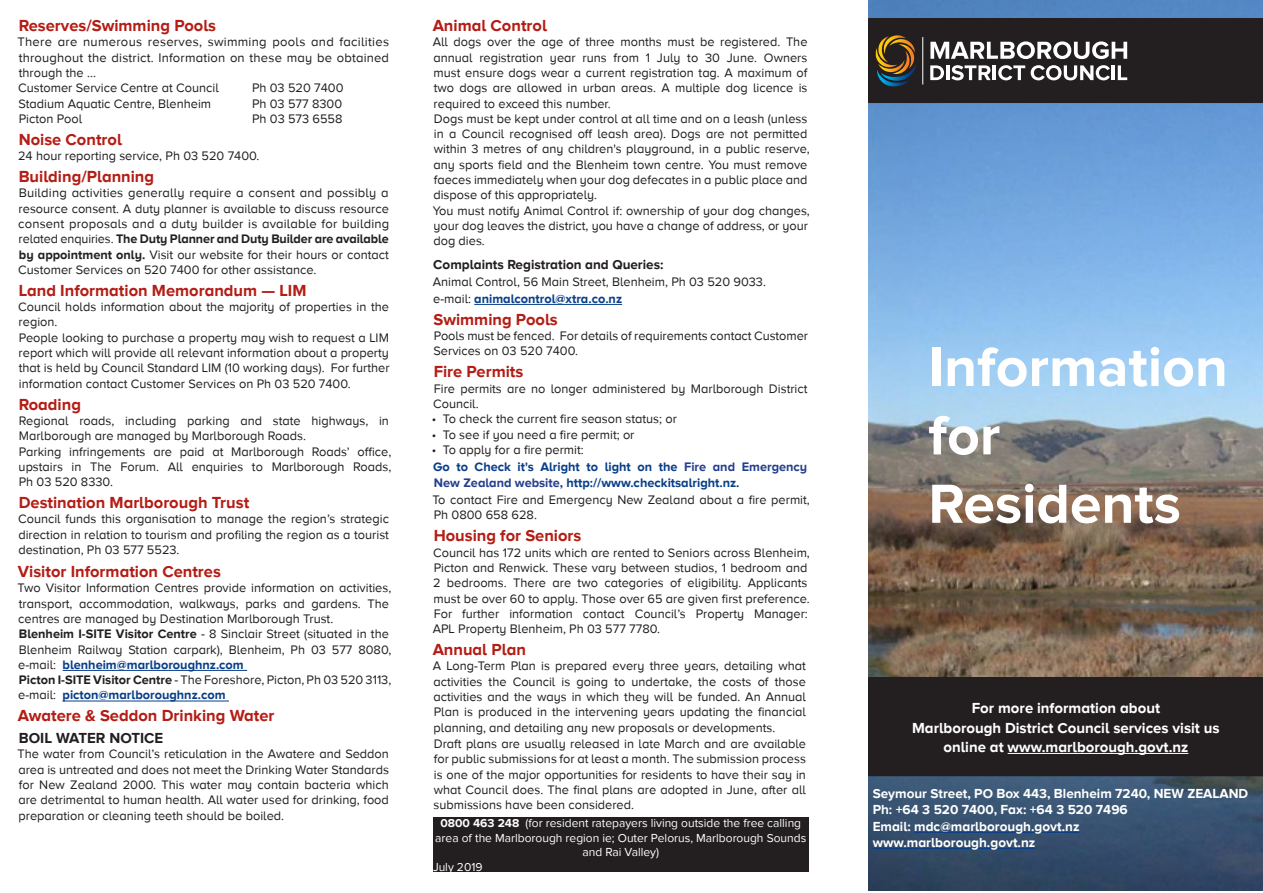
<style>
.page{position:relative;width:1263px;height:893px;background:#fff}
.page>*{position:absolute;margin:0;border:0;box-sizing:border-box;transform-origin:0 0}
.t1{font:700 57px "Proxima Nova";color:#fff}
.Heading_1{font:700 16.5px "Proxima Nova A";color:#b41d15}
.Body{font:700 16.5px "Proxima Nova A";color:#b41d15}
.Body_last_line{font:700 15px "Proxima Nova A";color:#fff}
.t2{font:700 15px "Proxima Nova";color:#231f20}
.t3{font:700 13.5px "Proxima Nova";color:#fff}
.t4{font:700 13.5px "Proxima Nova A";color:#fff}
.Body_last_line-2{font:700 13.5px "Proxima Nova A";color:#231f20}
.Body_last_line-3{font:12.75px/15.3px "Proxima Nova A";color:#231f20}
.Body-2{font:12.75px/15.3px "Proxima Nova A";color:#231f20;text-align:justify}
.Body_last_line-4{font:700 12.75px/15.3px "Proxima Nova A";color:#083e89}
.Body-3{font:700 12.75px "Proxima Nova A";color:#083e89}
.t5{font:12px/14.4px "Proxima Nova";color:#fff;text-align:center}
.s1{font-weight:700}
.s2{font-weight:700;color:#083e89}
.s3{font-weight:400;color:#231f20}
.s4{color:#253f8e}
.s5{font-family:"Proxima Nova A"}
</style>
<div class="page">
<hr style="left:63px;top:670px;width:184px;height:1px;background:#083e89">
<hr style="left:63px;top:701px;width:166px;height:1px;background:#083e89">
<hr style="left:474px;top:304px;width:148px;height:1px;background:#083e89">
<img style="left:868px;top:0;width:395px;height:891px">
<svg style="left:868px;top:18px;width:395px;height:85px;background:#3a3635"></svg>
<div style="left:868px;top:677px;width:395px;height:99px;background:#231f20"></div>
<div style="left:433px;top:817px;width:376px;height:55px;background:#231f20"></div>
<hr style="left:914px;top:832px;width:165px;height:1px;background:#083e89">
<hr style="left:873px;top:848px;width:162px;height:1px;background:#083e89">
<p class="Body" style="left:19px;top:16px;width:199px">Reserves/Swimming Pools</p>
<p class="Body-2" style="left:17px;top:34px;width:373px">There are numerous reserves, swimming pools and facilities throughout the district. Information on these may be obtained through the ...</p>
<p class="Body-2" style="left:18px;top:80px;width:202px">Customer Service Centre at Council</p>
<p class="Body-2" style="left:252px;top:80px;width:93px">Ph 03 520 7400</p>
<p class="Body-2" style="left:18px;top:95px;width:194px">Stadium Aquatic Centre, Blenheim</p>
<p class="Body-2" style="left:252px;top:95px;width:92px">Ph 03 577 8300</p>
<p class="Body-2" style="left:19px;top:111px;width:65px">Picton Pool</p>
<p class="Body-2" style="left:252px;top:111px;width:92px">Ph 03 573 6558</p>
<p class="Heading_1" style="left:19px;top:130px;width:105px">Noise Control</p>
<p class="Body-2" style="left:18px;top:148px;width:243px">24 hour reporting service, Ph 03 520 7400.</p>
<p class="Heading_1" style="left:19px;top:167px;width:137px">Building/Planning</p>
<p class="Body-2" style="left:18px;top:185px;width:373px">Building activities generally require a consent and possibly a resource consent. A duty planner is available to discuss resource consent proposals and a duty builder is available for building related enquiries. <span class="s1">The Duty Planner and Duty Builder are available by appointment only.</span> Visit our website for their hours or contact Customer Services on 520 7400 for other assistance.</p>
<p class="Heading_1" style="left:19px;top:281px;width:289px">Land Information Memorandum — LIM</p>
<p class="Body_last_line-3" style="left:18px;top:299px;width:372px">Council holds information about the majority of properties in the region.</p>
<p class="Body_last_line-3" style="left:19px;top:330px;width:372px;text-align:justify">People looking to purchase a property may wish to request a LIM report which will provide all relevant information about a property that is held by Council Standard LIM (10 working days). For further information contact Customer Services on Ph 03 520 7400.</p>
<p class="Heading_1" style="left:19px;top:395px;width:64px">Roading</p>
<p class="Body_last_line-3" style="left:19px;top:413px;width:372px">Regional roads, including parking and state highways, in<br>Marlborough are managed by Marlborough Roads.</p>
<p class="Body_last_line-3" style="left:19px;top:443px;width:374px;text-align:justify">Parking infringements are paid at Marlborough Roads’ office, upstairs in The Forum. All enquiries to Marlborough Roads, Ph 03 520 8330.</p>
<p class="Heading_1" style="left:19px;top:493px;width:232px">Destination Marlborough Trust</p>
<p class="Body_last_line-3" style="left:18px;top:511px;width:372px;text-align:justify">Council funds this organisation to manage the region’s strategic direction in relation to tourism and profiling the region as a tourist destination, Ph 03 577 5523.</p>
<p class="Heading_1" style="left:18px;top:562px;width:204px">Visitor Information Centres</p>
<p class="Body_last_line-3" style="left:17px;top:580px;width:375px">Two Visitor Information Centres provide information on activities, transport, accommodation, walkways, parks and gardens. The centres are managed by Destination Marlborough Trust.</p>
<p class="Body_last_line-3" style="left:18px;top:626px;width:375px"><span class="s1">Blenheim I-SITE Visitor Centre</span> - 8 Sinclair Street (situated in the<br>Blenheim Railway Station carpark), Blenheim, Ph 03 577 8080, e-mail: <span class="s2">blenheim@marlboroughnz.com</span></p>
<p class="Body_last_line-3" style="left:18px;top:672px;width:375px"><span class="s1">Picton I-SITE Visitor Centre</span> - The Foreshore, Picton, Ph 03 520 3113, e-mail: <span class="s2">picton@marlboroughnz.com</span></p>
<p class="Heading_1" style="left:18px;top:706px;width:258px">Awatere &amp; Seddon Drinking Water</p>
<p class="t2" style="left:19px;top:729px;width:146px">BOIL WATER NOTICE</p>
<p class="Body_last_line-3" style="left:17px;top:746px;width:373px;text-align:justify">The water from Council’s reticulation in the Awatere and Seddon area is untreated and does not meet the Drinking Water Standards for New Zealand 2000. This water may contain bacteria which are detrimental to human health. All water used for drinking, food preparation or cleaning teeth should be boiled.</p>
<p class="Heading_1" style="left:433px;top:16px;width:116px">Animal Control</p>
<p class="Body_last_line-3" style="left:433px;top:34px;width:376px;text-align:justify">All dogs over the age of three months must be registered. The annual registration year runs from 1 July to 30 June. Owners must ensure dogs wear a current registration tag. A maximum of two dogs are allowed in urban areas. A multiple dog licence is required to exceed this number.</p>
<p class="Body_last_line-3" style="left:433px;top:111px;width:378px">Dogs must be kept under control at all time and on a leash (unless in a Council recognised off leash area). Dogs are not permitted within 3 metres of any children's playground, in a public reserve, any sports field and the Blenheim town centre. You must remove faeces immediately when your dog defecates in a public place and dispose of this appropriately.</p>
<p class="Body_last_line-3" style="left:433px;top:203px;width:379px">You must notify Animal Control if: ownership of your dog changes, your dog leaves the district, you have a change of address, or your dog dies.</p>
<p class="Body_last_line-2" style="left:433px;top:257px;width:232px">Complaints Registration and Queries:</p>
<p class="Body_last_line-3" style="left:433px;top:274px;width:335px">Animal Control, 56 Main Street, Blenheim, Ph 03 520 9033.</p>
<p class="Body-3" style="left:433px;top:291px;width:190px"><span class="s3">e-mail:</span> animalcontrol@xtra.co.nz</p>
<p class="Body" style="left:433px;top:310px;width:126px">Swimming Pools</p>
<p class="Body-2" style="left:433px;top:328px;width:376px">Pools must be fenced. For details of requirements contact Customer<br>Services on 03 520 7400.</p>
<p class="Heading_1" style="left:434px;top:362px;width:91px">Fire Permits</p>
<p class="Body_last_line-3" style="left:433px;top:381px;width:376px">Fire permits are no longer administered by Marlborough District<br>Council.</p>
<p class="Body_last_line-3" style="left:432px;top:411px;width:247px">• To check the current fire season status; or</p>
<p class="Body_last_line-3" style="left:432px;top:426px;width:204px">• To see if you need a fire permit; or</p>
<p class="Body_last_line-3" style="left:432px;top:442px;width:153px">• To apply for a fire permit:</p>
<p class="Body_last_line-4" style="left:433px;top:459px;width:375px">Go to Check it's Alright to light on the <span class="s4">Fire and Emergency<br>New Zealand website,</span> http://www.checkitsalright.nz.</p>
<p class="Body_last_line-3" style="left:432px;top:492px;width:379px">To contact Fire and Emergency New Zealand about a fire permit,<br>Ph 0800 658 628.</p>
<p class="Heading_1" style="left:434px;top:526px;width:149px">Housing for Seniors</p>
<p class="Body_last_line-3" style="left:433px;top:545px;width:379px">Council has 172 units which are rented to Seniors across Blenheim, Picton and Renwick. These vary between studios, 1 bedroom and 2 bedrooms. There are two categories of eligibility. Applicants must be over 60 to apply. Those over 65 are given first preference.<br>For further information contact Council’s Property Manager:<br>APL Property Blenheim, Ph 03 577 7780.</p>
<p class="Heading_1" style="left:433px;top:640px;width:95px">Annual Plan</p>
<p class="Body_last_line-3" style="left:433px;top:658px;width:375px;text-align:justify">A Long-Term Plan is prepared every three years, detailing what activities the Council is going to undertake, the costs of those activities and the ways in which they will be funded. An Annual Plan is produced in the intervening years updating the financial planning, and detailing any new proposals or developments.</p>
<p class="Body_last_line-3" style="left:433px;top:736px;width:374px;text-align:justify">Draft plans are usually released in late March and are available for public submissions for at least a month. The submission process is one of the major opportunities for residents to have their say in what Council does. The final plans are adopted in June, after all submissions have been considered.</p>
<p class="t5" style="left:435px;top:816px;width:372px"><span class="s1">0800 463 248</span> (for resident ratepayers living outside the free calling area of the Marlborough region ie; Outer Pelorus, Marlborough Sounds and Rai Valley)</p>
<p class="t5" style="left:433px;top:860px;width:51px">July 2019</p>
<p class="t1" style="left:928px;top:334px;width:301px">Information</p>
<p class="t1" style="left:928px;top:403px;width:73px">for</p>
<p class="t1" style="left:928px;top:471px;width:254px">Residents</p>
<p class="Body_last_line" style="left:972px;top:700px;width:190px">For more information about</p>
<p class="Body_last_line" style="left:912px;top:719px;width:309px">Marlborough District Council services visit us</p>
<p class="Body_last_line" style="left:943px;top:738px;width:246px">online at www.marlborough.govt.nz</p>
<p class="t3" style="left:873px;top:786px;width:377px">Seymour Street, PO Box 443, Blenheim 7240, NEW ZEALAND</p>
<p class="t3" style="left:873px;top:802px;width:257px">Ph: +64 3 520 7400, <span class="s5">Fax: +64 3 520 7496</span></p>
<p class="t4" style="left:873px;top:818px;width:208px">Email: mdc@marlborough.govt.nz</p>
<p class="t4" style="left:873px;top:835px;width:164px">www.marlborough.govt.nz</p>
</div>
